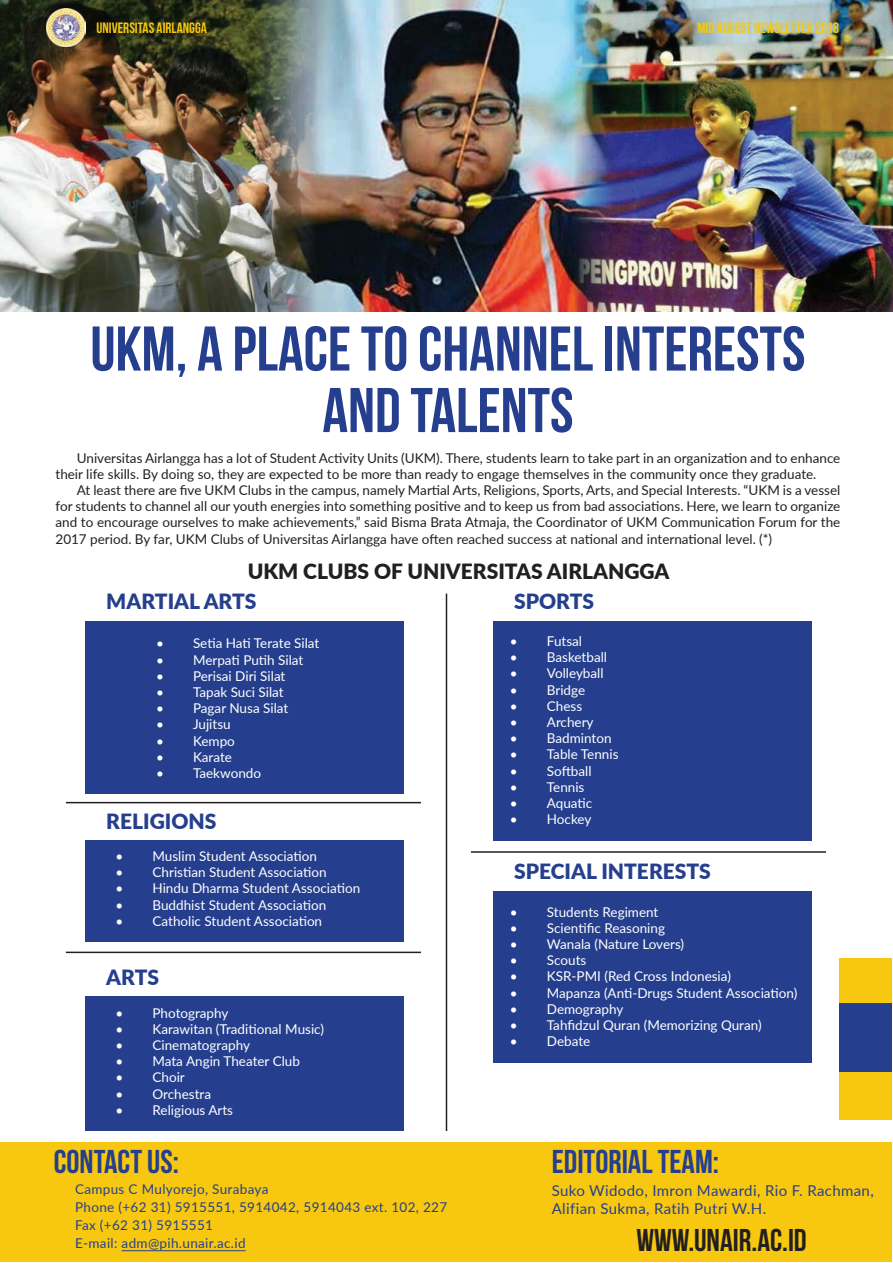
<style>
.page{position:relative;width:893px;height:1263px;background:#fff}
.page>*{position:absolute;margin:0;border:0;box-sizing:border-box;transform-origin:0 0}
.t1{font:700 63px/61.5px "Bebas Neue";color:#253f8e;text-align:center}
.t2{font:700 33px "Bebas Neue";color:#253f8e}
.t3{font:700 31.5px "Bebas Neue";color:#231f20}
.t4{font:900 21px "Lato";color:#253f8e}
.t5{font:900 21px "Lato";color:#231f20}
.t6{font:15px/18px "Lato";letter-spacing:.025em;color:#253f8e}
.t7{font:15px "Bebas Neue";color:#f7c80f}
.t8{font:13.5px/16.2px "Lato";color:#231f20}
.t9{font:13.5px "Lato";color:#fff}
.t10{font:13.5px/17.7px "Lato";letter-spacing:.025em;color:#253f8e}
</style>
<div class="page">
<div style="left:1px;top:1142px;width:891px;height:120px;background:#f7c80f"></div>
<div style="left:85px;top:621px;width:319px;height:173px;background:#253f8e"></div>
<div style="left:493px;top:621px;width:319px;height:219px;background:#253f8e"></div>
<div style="left:493px;top:891px;width:319px;height:171px;background:#253f8e"></div>
<div style="left:85px;top:840px;width:319px;height:102px;background:#253f8e"></div>
<div style="left:85px;top:997px;width:319px;height:134px;background:#253f8e"></div>
<hr style="left:66px;top:802px;width:355px;height:1px;background:#231f20">
<hr style="left:66px;top:952px;width:355px;height:1px;background:#231f20">
<hr style="left:471px;top:851px;width:355px;height:2px;background:#231f20">
<hr style="left:446px;top:593px;width:1px;height:538px;background:#231f20">
<img style="left:1px;top:0;width:255px;height:311px">
<img style="left:256px;top:0;width:318px;height:311px">
<img style="left:574px;top:0;width:319px;height:311px">
<div style="left:839px;top:958px;width:52px;height:161px;background:#f7c80f"></div>
<div style="left:839px;top:1003px;width:52px;height:69px;background:#253f8e"></div>
<hr style="left:122px;top:1250px;width:124px;height:1px;background:#253f8e">
<img style="left:47px;top:9px;width:38px;height:38px">
<p class="t7" style="left:97px;top:19px;width:112px">UNIVERSITAS AIRLANGGA</p>
<p class="t7" style="left:697px;top:19px;width:143px">MID AUGUST NEWSLETTER 2018</p>
<h1 class="t1" style="left:90px;top:317px;width:717px">UKM, A PLACE TO CHANNEL INTERESTS<br>AND TALENTS</h1>
<p class="t8" style="left:55px;top:449px;width:786px;text-indent:21px">Universitas Airlangga has a lot of Student Activity Units (UKM). There, students learn to take part in an organization and to enhance their life skills. By doing so, they are expected to be more than ready to engage themselves in the community once they graduate.</p>
<p class="t8" style="left:55px;top:481px;width:786px;text-align:justify;text-indent:21px">At least there are five UKM Clubs in the campus, namely Martial Arts, Religions, Sports, Arts, and Special Interests. “UKM is a vessel for students to channel all our youth energies into something positive and to keep us from bad associations. Here, we learn to organize and to encourage ourselves to make achievements,” said Bisma Brata Atmaja, the Coordinator of UKM Communication Forum for the 2017 period. By far, UKM Clubs of Universitas Airlangga have often reached success at national and international level. (*)</p>
<h3 class="t5" style="left:248px;top:556px;width:423px">UKM CLUBS OF UNIVERSITAS AIRLANGGA</h3>
<h3 class="t4" style="left:106px;top:586px;width:34px">MARTIAL</h3>
<h3 class="t4" style="left:204px;top:586px;width:28px">ARTS</h3>
<h3 class="t4" style="left:514px;top:586px;width:40px">SPORTS</h3>
<p class="t9" style="left:156px;top:634px;width:165px">• Setia Hati Terate Silat</p>
<p class="t9" style="left:156px;top:650px;width:149px">• Merpati Putih Silat</p>
<p class="t9" style="left:156px;top:666px;width:131px">• Perisai Diri Silat</p>
<p class="t9" style="left:156px;top:682px;width:129px">• Tapak Suci Silat</p>
<p class="t9" style="left:156px;top:699px;width:134px">• Pagar Nusa Silat</p>
<p class="t9" style="left:156px;top:715px;width:76px">• Jujitsu</p>
<p class="t9" style="left:156px;top:731px;width:80px">• Kempo</p>
<p class="t9" style="left:156px;top:747px;width:77px">• Karate</p>
<p class="t9" style="left:156px;top:763px;width:107px">• Taekwondo</p>
<h3 class="t4" style="left:106px;top:805px;width:27px">RELIGIONS</h3>
<p class="t9" style="left:116px;top:846px;width:203px">• Muslim Student Association</p>
<p class="t9" style="left:116px;top:863px;width:213px">• Christian Student Association</p>
<p class="t9" style="left:116px;top:879px;width:246px">• Hindu Dharma Student Association</p>
<p class="t9" style="left:116px;top:895px;width:212px">• Buddhist Student Association</p>
<p class="t9" style="left:116px;top:911px;width:208px">• Catholic Student Association</p>
<h3 class="t4" style="left:106px;top:961px;width:28px">ARTS</h3>
<p class="t9" style="left:116px;top:1003px;width:114px">• Photography</p>
<p class="t9" style="left:116px;top:1019px;width:210px">• Karawitan (Traditional Music)</p>
<p class="t9" style="left:116px;top:1035px;width:136px">• Cinematography</p>
<p class="t9" style="left:116px;top:1052px;width:186px">• Mata Angin Theater Club</p>
<p class="t9" style="left:116px;top:1068px;width:71px">• Choir</p>
<p class="t9" style="left:116px;top:1084px;width:97px">• Orchestra</p>
<p class="t9" style="left:116px;top:1100px;width:119px">• Religious Arts</p>
<p class="t9" style="left:510px;top:631px;width:74px">• Futsal</p>
<p class="t9" style="left:510px;top:648px;width:99px">• Basketball</p>
<p class="t9" style="left:510px;top:664px;width:95px">• Volleyball</p>
<p class="t9" style="left:510px;top:680px;width:77px">• Bridge</p>
<p class="t9" style="left:510px;top:696px;width:74px">• Chess</p>
<p class="t9" style="left:510px;top:712px;width:85px">• Archery</p>
<p class="t9" style="left:510px;top:729px;width:103px">• Badminton</p>
<p class="t9" style="left:510px;top:745px;width:110px">• Table Tennis</p>
<p class="t9" style="left:510px;top:761px;width:83px">• Softball</p>
<p class="t9" style="left:510px;top:777px;width:76px">• Tennis</p>
<p class="t9" style="left:510px;top:793px;width:84px">• Aquatic</p>
<p class="t9" style="left:510px;top:810px;width:83px">• Hockey</p>
<h3 class="t4" style="left:514px;top:856px;width:38px">SPECIAL</h3>
<h3 class="t4" style="left:601px;top:856px;width:21px">INTERESTS</h3>
<p class="t9" style="left:510px;top:902px;width:150px">• Students Regiment</p>
<p class="t9" style="left:510px;top:918px;width:157px">• Scientific Reasoning</p>
<p class="t9" style="left:510px;top:934px;width:176px">• Wanala (Nature Lovers)</p>
<p class="t9" style="left:510px;top:950px;width:78px">• Scouts</p>
<p class="t9" style="left:510px;top:967px;width:223px">• KSR-PMI (Red Cross Indonesia)</p>
<p class="t9" style="left:510px;top:983px;width:289px">• Mapanza (Anti-Drugs Student Association)</p>
<p class="t9" style="left:510px;top:999px;width:115px">• Demography</p>
<p class="t9" style="left:510px;top:1015px;width:253px">• Tahfidzul Quran (Memorizing Quran)</p>
<p class="t9" style="left:510px;top:1031px;width:82px">• Debate</p>
<h2 class="t2" style="left:54px;top:1144px;width:127px">CONTACT US:</h2>
<h2 class="t2" style="left:552px;top:1144px;width:169px">EDITORIAL TEAM:</h2>
<p class="t10" style="left:75px;top:1180px;width:374px">Campus C Mulyorejo, Surabaya<br>Phone (+62 31) 5915551, 5914042, 5914043 ext. 102, 227<br>Fax (+62 31) 5915551<br>E-mail: adm@pih.unair.ac.id</p>
<p class="t6" style="left:552px;top:1180px;width:324px">Suko Widodo, Imron Mawardi, Rio F. Rachman,<br>Alifian Sukma, Ratih Putri W.H.</p>
<h3 class="t3" style="left:636px;top:1223px;width:172px">WWW.UNAIR.AC.ID</h3>
</div>
